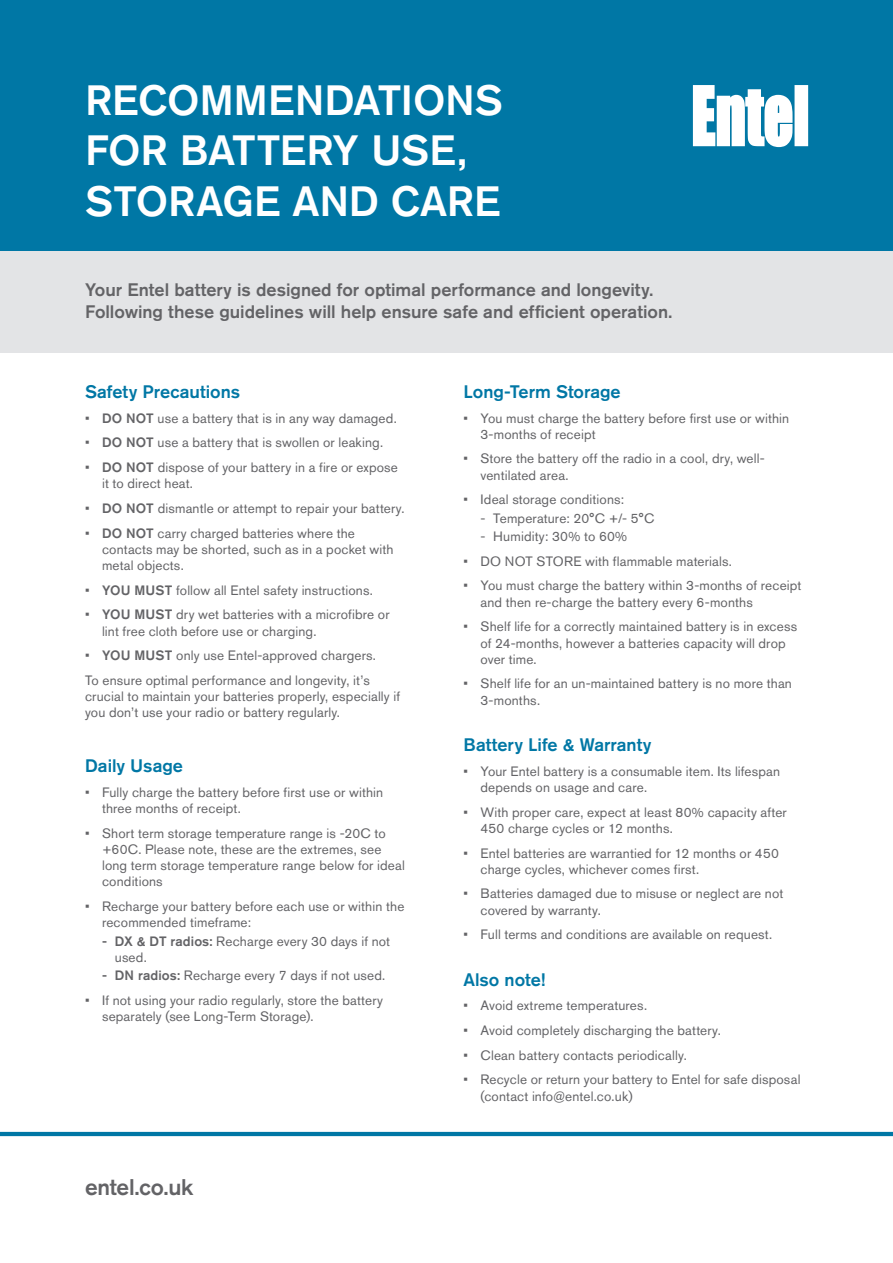
<style>
.page{position:relative;width:893px;height:1263px;background:#fff}
.page>*{position:absolute;margin:0;border:0;box-sizing:border-box;transform-origin:0 0}
.t1{font:500 42px/50.4px "Akzidenz Grotesk BQ";letter-spacing:-.005em;color:#fff}
.t2{font:500 22.5px "Akzidenz Grotesk BQ";letter-spacing:-.01em;color:#636366}
.t3{font:500 18px/21.6px "Akzidenz Grotesk BQ";color:#636366}
.t4{font:500 18px "Akzidenz Grotesk BQ";color:#0077a5}
.t5{font:13.5px/16.2px "Akzidenz Grotesk BQ";letter-spacing:.01em;color:#636366}
.s1{font-weight:500}
</style>
<div class="page">
<div style="left:0;top:251px;width:893px;height:102px;background:#e3e4e6"></div>
<div style="left:0;top:0;width:893px;height:251px;background:#0077a5"></div>
<svg style="left:693px;top:85px;width:115px;height:62px"></svg>
<hr style="left:0;top:1132px;width:893px;height:4px;background:#0077a5">
<h1 class="t1" style="left:85px;top:74px;width:419px">RECOMMENDATIONS<br>FOR BATTERY USE,<br>STORAGE AND CARE</h1>
<h3 class="t3" style="left:85px;top:279px;width:589px">Your Entel battery is designed for optimal performance and longevity.<br>Following these guidelines will help ensure safe and efficient operation.</h3>
<h3 class="t4" style="left:85px;top:380px;width:157px">Safety Precautions</h3>
<p class="t5" style="left:85px;top:410px;width:313px">• <span class="s1">DO NOT</span> use a battery that is in any way damaged.</p>
<p class="t5" style="left:85px;top:434px;width:300px">• <span class="s1">DO NOT</span> use a battery that is swollen or leaking.</p>
<p class="t5" style="left:102px;top:459px;width:297px;text-indent:-17px">• <span class="s1">DO NOT</span> dispose of your battery in a fire or expose it to direct heat.</p>
<p class="t5" style="left:85px;top:500px;width:321px">• <span class="s1">DO NOT</span> dismantle or attempt to repair your battery.</p>
<p class="t5" style="left:102px;top:525px;width:293px;text-indent:-17px">• <span class="s1">DO NOT</span> carry charged batteries where the contacts may be shorted, such as in a pocket with metal objects.</p>
<p class="t5" style="left:85px;top:582px;width:289px">• <span class="s1">YOU MUST</span> follow all Entel safety instructions.</p>
<p class="t5" style="left:102px;top:606px;width:289px;text-indent:-17px">• <span class="s1">YOU MUST</span> dry wet batteries with a microfibre or lint free cloth before use or charging.</p>
<p class="t5" style="left:85px;top:643px;width:292px;line-height:24.8px">• <span class="s1">YOU MUST</span> only use Entel-approved chargers.<br>To ensure optimal performance and longevity, it’s</p>
<p class="t5" style="left:85px;top:688px;width:317px">crucial to maintain your batteries properly, especially if you don’t use your radio or battery regularly.</p>
<h3 class="t4" style="left:85px;top:755px;width:99px">Daily Usage</h3>
<p class="t5" style="left:102px;top:784px;width:283px;text-indent:-17px">• Fully charge the battery before first use or within three months of receipt.</p>
<p class="t5" style="left:102px;top:825px;width:304px;text-indent:-17px">• Short term storage temperature range is -20C to +60C. Please note, these are the extremes, see long term storage temperature range below for ideal conditions</p>
<p class="t5" style="left:102px;top:898px;width:304px;text-indent:-17px">• Recharge your battery before each use or within the recommended timeframe:</p>
<p class="t5" style="left:115px;top:933px;width:277px;text-indent:-13px"><span class="s1">- DX &amp; DT radios:</span> Recharge every 30 days if not used.</p>
<p class="t5" style="left:102px;top:967px;width:285px"><span class="s1">- DN radios:</span> Recharge every 7 days if not used.</p>
<p class="t5" style="left:102px;top:992px;width:282px;text-indent:-17px">• If not using your radio regularly, store the battery separately (see Long-Term Storage).</p>
<h2 class="t2" style="left:85px;top:1173px;width:110px">entel.co.uk</h2>
<h3 class="t4" style="left:463px;top:380px;width:159px">Long-Term Storage</h3>
<p class="t5" style="left:480px;top:410px;width:310px;text-indent:-17px">• You must charge the battery before first use or within<br>3-months of receipt</p>
<p class="t5" style="left:480px;top:451px;width:286px;text-indent:-17px">• Store the battery off the radio in a cool, dry, well&shy;ventilated area.</p>
<p class="t5" style="left:463px;top:491px;width:162px">• Ideal storage conditions:</p>
<p class="t5" style="left:480px;top:510px;width:175px">- Temperature: 20°C +/- 5°C</p>
<p class="t5" style="left:480px;top:528px;width:148px">- Humidity: 30% to 60%</p>
<p class="t5" style="left:463px;top:553px;width:270px">• DO NOT STORE with flammable materials.</p>
<p class="t5" style="left:480px;top:577px;width:322px;text-indent:-17px">• You must charge the battery within 3-months of receipt and then re-charge the battery every 6-months</p>
<p class="t5" style="left:480px;top:618px;width:318px;text-indent:-17px">• Shelf life for a correctly maintained battery is in excess of 24-months, however a batteries capacity will drop over time.</p>
<p class="t5" style="left:480px;top:675px;width:313px;text-indent:-17px">• Shelf life for an un-maintained battery is no more than<br>3-months.</p>
<h3 class="t4" style="left:463px;top:734px;width:189px">Battery Life &amp; Warranty</h3>
<p class="t5" style="left:480px;top:763px;width:301px;text-indent:-17px">• Your Entel battery is a consumable item. Its lifespan depends on usage and care.</p>
<p class="t5" style="left:480px;top:804px;width:308px;text-indent:-17px">• With proper care, expect at least 80% capacity after<br>450 charge cycles or 12 months.</p>
<p class="t5" style="left:480px;top:845px;width:300px;text-indent:-17px">• Entel batteries are warrantied for 12 months or 450 charge cycles, whichever comes first.</p>
<p class="t5" style="left:480px;top:885px;width:304px;text-indent:-17px">• Batteries damaged due to misuse or neglect are not covered by warranty.</p>
<p class="t5" style="left:463px;top:926px;width:310px">• Full terms and conditions are available on request.</p>
<h3 class="t4" style="left:463px;top:968px;width:83px">Also note!</h3>
<p class="t5" style="left:463px;top:997px;width:185px">• Avoid extreme temperatures.</p>
<p class="t5" style="left:463px;top:1022px;width:259px">• Avoid completely discharging the battery.</p>
<p class="t5" style="left:463px;top:1047px;width:225px">• Clean battery contacts periodically.</p>
<p class="t5" style="left:480px;top:1071px;width:321px;text-indent:-17px">• Recycle or return your battery to Entel for safe disposal (contact info@entel.co.uk)</p>
</div>
